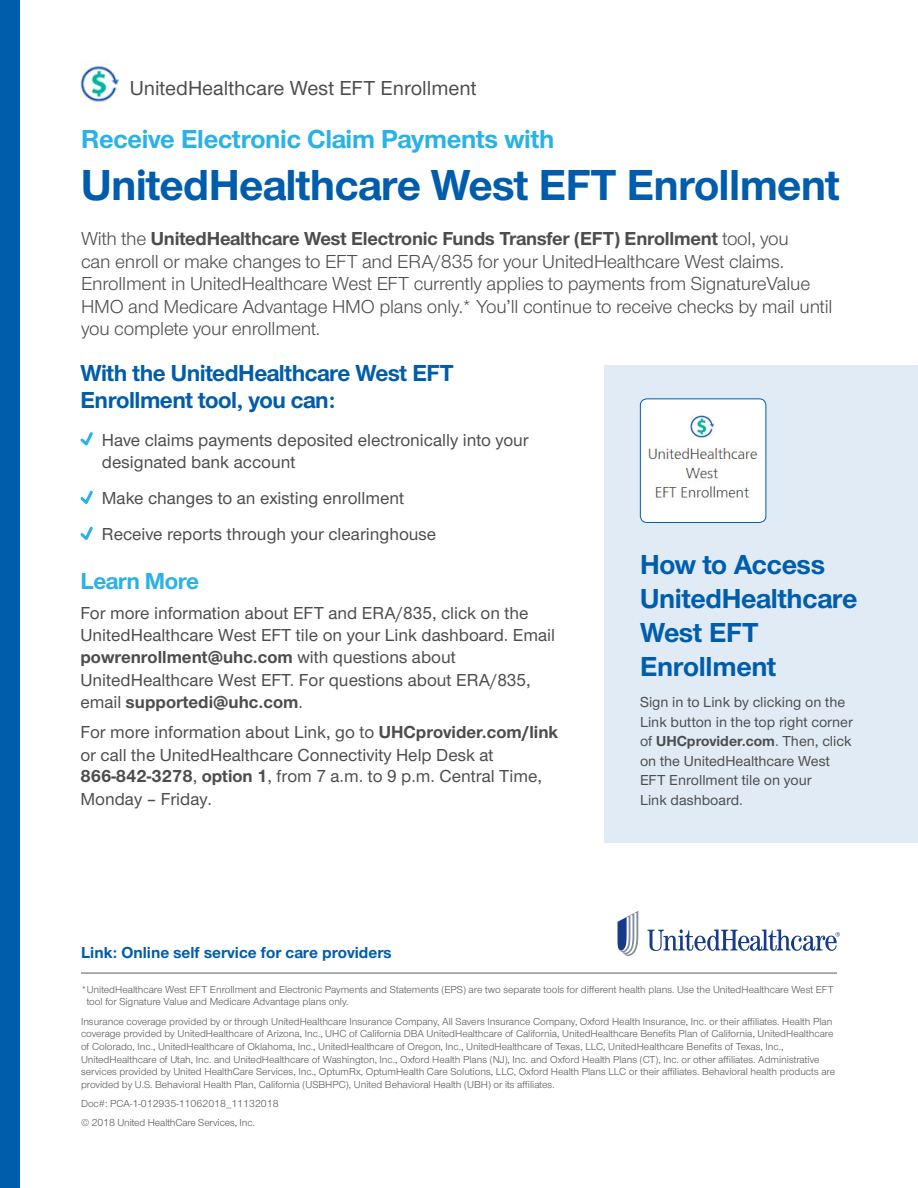
<style>
.page{position:relative;width:918px;height:1188px;background:#fff}
.page>*{position:absolute;margin:0;border:0;box-sizing:border-box;transform-origin:0 0}
.t1{font:700 45px "UHC Sans";letter-spacing:-.015em;color:#005dac}
.t2{font:700 28.5px/34.2px "UHC Sans";letter-spacing:-.01em;color:#005dac}
.t3{font:700 27px "UHC Sans";letter-spacing:-.01em;color:#29b2e7}
.t4{font:700 24px/27px "UHC Sans";letter-spacing:-.02em;color:#005dac}
.t5{font:700 24px "UHC Sans";letter-spacing:-.02em;color:#29b2e7}
.t6{font:500 21px "UHC Sans";color:#4e4d4d}
.t7{font:19.5px/22.5px "UHC Sans";letter-spacing:-.01em;color:#4e4d4d}
.t8{font:500 18px/22px "UHC Sans";color:#4e4d4d}
.t9{font:700 16.5px "UHC Sans";color:#005dac}
.t10{font:500 15px/19.5px "UHC Sans";color:#4e4d4d}
.t11{font:10.5px/12.6px "UHC Sans";color:#58595b}
.s1{font-weight:700}
</style>
<div class="page">
<svg style="left:80px;top:432px;width:13px;height:14px"></svg>
<svg style="left:80px;top:490px;width:13px;height:14px"></svg>
<svg style="left:80px;top:526px;width:13px;height:14px"></svg>
<div style="left:0;top:0;width:20px;height:1188px;background:#005dac"></div>
<div style="left:605px;top:365px;width:313px;height:477px;background:#e1ebf5"></div>
<hr style="left:81px;top:973px;width:756px;height:1px;background:#58595b">
<svg style="left:647px;top:929px;width:193px;height:22px"></svg>
<svg style="left:618px;top:911px;width:20px;height:45px"></svg>
<img style="left:640px;top:399px;width:126px;height:123px">
<div style="left:640px;top:399px;width:126px;height:124px;border:1px solid #005dac;border-radius:7px"></div>
<img style="left:80px;top:66px;width:39px;height:39px">
<h3 class="t6" style="left:130px;top:74px;width:348px">UnitedHealthcare West EFT Enrollment</h3>
<h3 class="t3" style="left:81px;top:121px;width:475px">Receive Electronic Claim Payments with</h3>
<h1 class="t1" style="left:81px;top:155px;width:761px">UnitedHealthcare West EFT Enrollment</h1>
<p class="t7" style="left:81px;top:227px;width:753px">With the <span class="s1">UnitedHealthcare West Electronic Funds Transfer (EFT) Enrollment</span> tool, you<br>can enroll or make changes to EFT and ERA/835 for your UnitedHealthcare West claims.<br>Enrollment in UnitedHealthcare West EFT currently applies to payments from SignatureValue HMO and Medicare Advantage HMO plans only.* You’ll continue to receive checks by mail until you complete your enrollment.</p>
<h3 class="t4" style="left:80px;top:359px;width:375px">With the UnitedHealthcare West EFT<br>Enrollment tool, you can:</h3>
<h3 class="t8" style="left:102px;top:428px;width:428px;line-height:22.5px">Have claims payments deposited electronically into your designated bank account</h3>
<h3 class="t8" style="left:102px;top:479px;width:336px;line-height:36px">Make changes to an existing enrollment<br>Receive reports through your clearinghouse</h3>
<h3 class="t5" style="left:80px;top:565px;width:120px">Learn More</h3>
<h3 class="t8" style="left:80px;top:601px;width:476px">For more information about EFT and ERA/835, click on the<br>UnitedHealthcare West EFT tile on your Link dashboard. Email <span class="s1">powrenrollment@uhc.com</span> with questions about</h3>
<h3 class="t8" style="left:80px;top:669px;width:452px;line-height:21.6px">UnitedHealthcare West EFT. For questions about ERA/835, email <span class="s1">supportedi@uhc.com</span>.</h3>
<h3 class="t8" style="left:80px;top:720px;width:479px">For more information about Link, go to <span class="s1">UHCprovider.com/link </span>or call the UnitedHealthcare Connectivity Help Desk at<br><span class="s1">866-842-3278</span>, <span class="s1">option 1</span>, from 7 a.m. to 9 p.m. Central Time,</h3>
<h3 class="t8" style="left:80px;top:788px;width:133px">Monday ‒ Friday.</h3>
<h3 class="t9" style="left:81px;top:942px;width:312px">Link: Online self service for care providers</h3>
<h2 class="t2" style="left:640px;top:546px;width:219px">How to Access<br>UnitedHealthcare<br>West EFT<br>Enrollment</h2>
<h3 class="t10" style="left:640px;top:692px;width:214px">Sign in to Link by clicking on the<br>Link button in the top right corner of <span class="s1">UHCprovider.com</span>. Then, click on the UnitedHealthcare West<br>EFT Enrollment tile on your<br>Link dashboard.</h3>
<p class="t11" style="left:87px;top:983px;width:748px;text-indent:-6px">*UnitedHealthcare West EFT Enrollment and Electronic Payments and Statements (EPS) are two separate tools for different health plans. Use the UnitedHealthcare West EFT tool for Signature Value and Medicare Advantage plans only.</p>
<p class="t11" style="left:81px;top:1015px;width:756px">Insurance coverage provided by or through UnitedHealthcare Insurance Company, All Savers Insurance Company, Oxford Health Insurance, Inc. or their affiliates. Health Plan coverage provided by UnitedHealthcare of Arizona, Inc., UHC of California DBA UnitedHealthcare of California, UnitedHealthcare Benefits Plan of California, UnitedHealthcare of Colorado, Inc., UnitedHealthcare of Oklahoma, Inc., UnitedHealthcare of Oregon, Inc., UnitedHealthcare of Texas, LLC, UnitedHealthcare Benefits of Texas, Inc., UnitedHealthcare of Utah, Inc. and UnitedHealthcare of Washington, Inc., Oxford Health Plans (NJ), Inc. and Oxford Health Plans (CT), Inc. or other affiliates. Administrative services provided by United HealthCare Services, Inc., OptumRx, OptumHealth Care Solutions, LLC, Oxford Health Plans LLC or their affiliates. Behavioral health products are provided by U.S. Behavioral Health Plan, California (USBHPC), United Behavioral Health (UBH) or its affiliates.</p>
<p class="t11" style="left:81px;top:1094px;width:199px;line-height:19.4px">Doc#: PCA-1-012935-11062018_11132018 © 2018 United HealthCare Services, Inc.</p>
</div>
